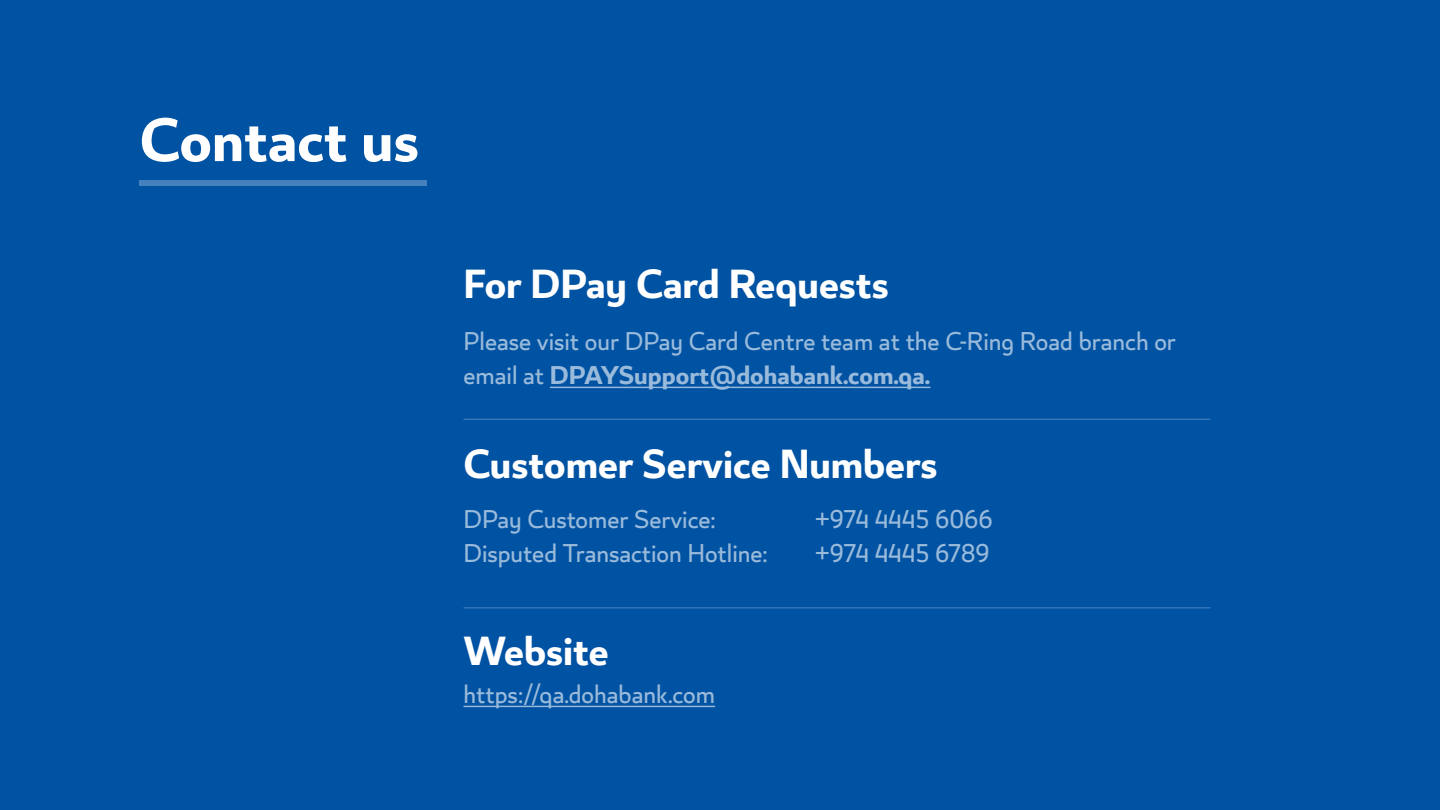
<style>
.page{position:relative;width:1440px;height:810px;background:#fff}
.page>*{position:absolute;margin:0;border:0;box-sizing:border-box;transform-origin:0 0}
.t1{font:700 67.5px "Lusail";color:#fff}
.t2{font:700 45px "Lusail";color:#fff}
.t3{font:28.5px/34.2px "Lusail";color:#99bada}
.s1{font-weight:700}
</style>
<div class="page">
<div style="left:0;top:0;width:1439px;height:809px;background:#0052a3"></div>
<hr style="left:550px;top:387px;width:380px;height:1px;background:#99bada">
<hr style="left:464px;top:706px;width:251px;height:1px;background:#99bada">
<div style="left:140px;top:180px;width:287px;height:6px;background:#4581bc"></div>
<hr style="left:464px;top:419px;width:746px;height:1px;background:#4d86bf">
<hr style="left:464px;top:608px;width:746px;height:1px;background:#4d86bf">
<p class="t1" style="left:140px;top:97px;width:281px">Contact us</p>
<p class="t2" style="left:464px;top:255px;width:427px">For DPay Card Requests</p>
<p class="t3" style="left:464px;top:326px;width:714px">Please visit our DPay Card Centre team at the -C Ring Road branch or email at <span class="s1">DPAYSupport@dohabank.com.qa.</span></p>
<p class="t2" style="left:464px;top:435px;width:476px">Customer Service Numbers</p>
<p class="t3" style="left:464px;top:504px;width:254px">DPay Customer Service:</p>
<p class="t3" style="left:464px;top:538px;width:306px">Disputed Transaction Hotline:</p>
<p class="t2" style="left:464px;top:622px;width:147px">Website</p>
<p class="t3" style="left:464px;top:679px;width:253px">https://qa.dohabank.com</p>
<p class="t3" style="left:815px;top:504px;width:180px">+974 4445 6066</p>
<p class="t3" style="left:815px;top:538px;width:177px">+974 4445 6789</p>
</div>
